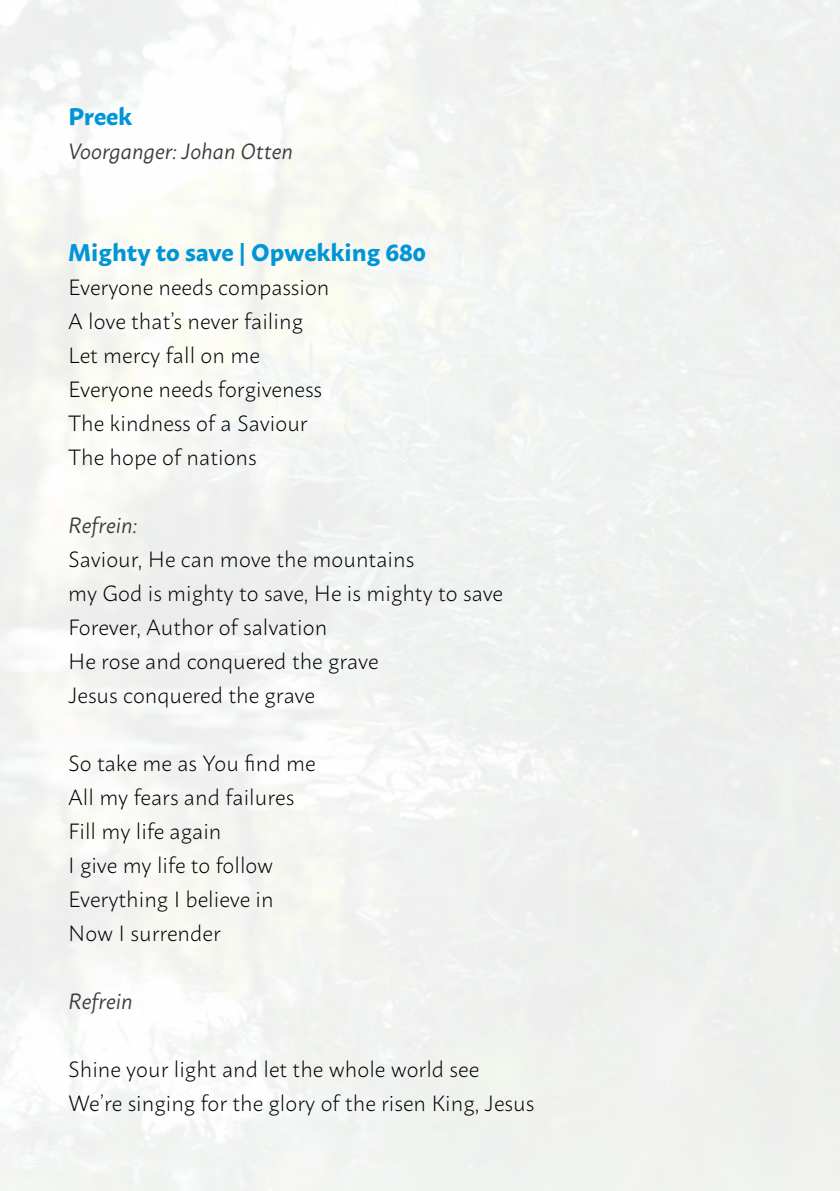
<style>
.page{position:relative;width:840px;height:1191px;background:#fff}
.page>*{position:absolute;margin:0;border:0;box-sizing:border-box;transform-origin:0 0}
.t1{font:700 24px "Macho";color:#0095d7}
.t2{font:300 22px/34px "Macho";color:#000}
.t3{font:italic 22px "Macho";color:#3c3c3b}
</style>
<div class="page">
<p class="t1" style="left:68px;top:95px;width:66px">Preek</p>
<p class="t3" style="left:68px;top:132px;width:226px">Voorganger: Johan Otten</p>
<p class="t1" style="left:68px;top:231px;width:359px">Mighty to save | Opwekking 680</p>
<p class="t2" style="left:68px;top:268px;width:263px">Everyone needs compassion<br>A love that’s never failing<br>Let mercy fall on me<br>Everyone needs forgiveness<br>The kindness of a Saviour<br>The hope of nations</p>
<p class="t3" style="left:68px;top:506px;width:71px">Refrein:</p>
<p class="t2" style="left:68px;top:540px;width:436px">Saviour, He can move the mountains<br>my God is mighty to save, He is mighty to save<br>Forever, Author of salvation<br>He rose and conquered the grave<br>Jesus conquered the grave</p>
<p class="t2" style="left:68px;top:744px;width:249px">So take me as You find me<br>All my fears and failures<br>Fill my life again<br>I give my life to follow<br>Everything I believe in<br>Now I surrender</p>
<p class="t3" style="left:68px;top:982px;width:66px">Refrein</p>
<p class="t2" style="left:68px;top:1050px;width:467px">Shine your light and let the whole world see<br>We’re singing for the glory of the risen King, Jesus</p>
</div>
